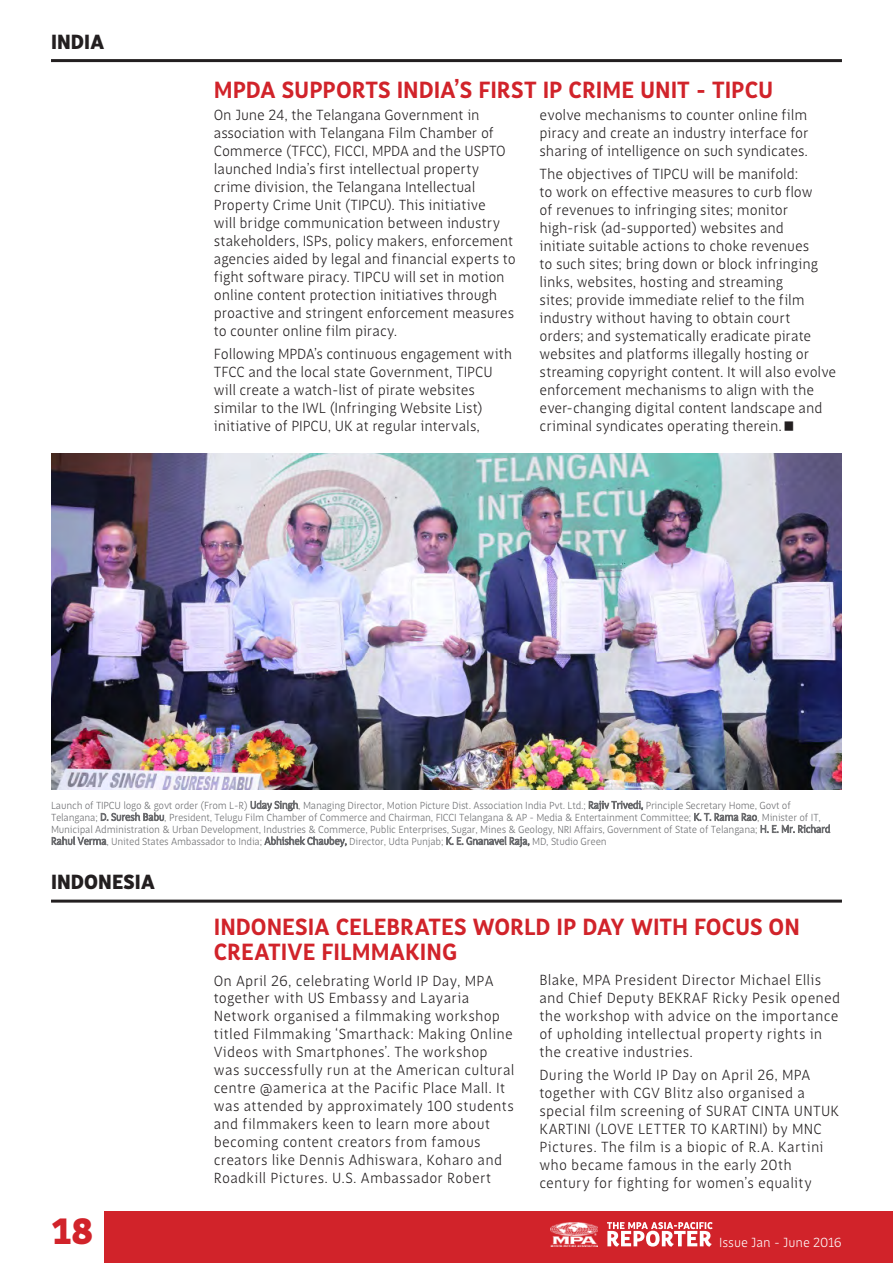
<style>
.page{position:relative;width:893px;height:1263px;background:#fff}
.page>*{position:absolute;margin:0;border:0;box-sizing:border-box;transform-origin:0 0}
.t1{font:900 37.5px "Saya FY";color:#d1232a}
.t2{font:700 24px/25.5px "Saya FY";color:#d1232a}
.t3{font:900 21px "Saya FY";color:#231f20}
.t4{font:300 15px/18px "Saya FY";color:#231f20}
.t5{font:300 13.5px "Saya FY";letter-spacing:-.005em;color:#fff}
.t6{font:300 10.5px/12px "Saya FY";letter-spacing:-.02em;color:#6c6d70}
.s1{font-size:16.5px}
</style>
<div class="page">
<img style="left:51px;top:453px;width:791px;height:336px">
<hr style="left:51px;top:59px;width:791px;height:3px;background:#231f20">
<hr style="left:51px;top:899px;width:791px;height:3px;background:#231f20">
<div style="left:105px;top:1212px;width:788px;height:51px;background:#d1232a"></div>
<img style="left:550px;top:1222px;width:48px;height:24px">
<svg style="left:607px;top:1222px;width:106px;height:24px"></svg>
<h3 class="t3" style="left:51px;top:28px;width:55px">INDIA</h3>
<h2 class="t2" style="left:214px;top:77px;width:561px">MPDA SUPPORTS INDIA’S FIRST IP CRIME UNIT - TIPCU</h2>
<p class="t4" style="left:214px;top:106px;width:303px">On June 24, the Telangana Government in association with Telangana Film Chamber of Commerce (TFCC), FICCI, MPDA and the USPTO launched India’s first intellectual property crime division, the Telangana Intellectual Property Crime Unit (TIPCU). This initiative<br>will bridge communication between industry stakeholders, ISPs, policy makers, enforcement agencies aided by legal and financial experts to fight software piracy. TIPCU will set in motion online content protection initiatives through proactive and stringent enforcement measures to counter online film piracy.</p>
<p class="t4" style="left:214px;top:344px;width:300px">Following MPDA’s continuous engagement with TFCC and the local state Government, TIPCU will create a watch-list of pirate websites similar to the IWL (Infringing Website List) initiative of PIPCU, UK at regular intervals,</p>
<p class="t4" style="left:540px;top:106px;width:270px;text-align:justify">evolve mechanisms to counter online film piracy and create an industry interface for sharing of intelligence on such syndicates.</p>
<p class="t4" style="left:540px;top:164px;width:298px">The objectives of TIPCU will be manifold:<br>to work on effective measures to curb flow<br>of revenues to infringing sites; monitor high-risk (ad-supported) websites and<br>initiate suitable actions to choke revenues<br>to such sites; bring down or block infringing links, websites, hosting and streaming<br>sites; provide immediate relief to the film industry without having to obtain court orders; and systematically eradicate pirate websites and platforms illegally hosting or streaming copyright content. It will also evolve enforcement mechanisms to align with the ever-changing digital content landscape and criminal syndicates operating therein<span class="s1">.</span></p>
<p class="t6" style="left:51px;top:799px;width:781px">Launch of TIPCU logo &amp; govt order (From L-R) Uday Singh, Managing Director, Motion Picture Dist. Association India Pvt. Ltd.; Rajiv Trivedi, Principle Secretary Home, Govt of Telangana; D. Suresh Babu, President, Telugu Film Chamber of Commerce and Chairman, FICCI Telangana &amp; AP - Media &amp; Entertainment Committee; K. T. Rama Rao, Minister of IT, Municipal Administration &amp; Urban Development, Industries &amp; Commerce, Public Enterprises, Sugar, Mines &amp; Geology, NRI Affairs, Government of State of Telangana; H. E. Mr. Richard Rahul Verma, United States Ambassador to India; Abhishek Chaubey, Director, Udta Punjab; K. E. Gnanavel Raja, MD, Studio Green</p>
<h3 class="t3" style="left:51px;top:869px;width:106px">INDONESIA</h3>
<h1 class="t1" style="left:51px;top:1208px;width:44px">18</h1>
<h2 class="t2" style="left:214px;top:913px;width:588px">INDONESIA CELEBRATES WORLD IP DAY WITH FOCUS ON<br>CREATIVE FILMMAKING</h2>
<p class="t4" style="left:214px;top:971px;width:302px">On April 26, celebrating World IP Day, MPA together with US Embassy and Layaria Network organised a filmmaking workshop titled Filmmaking ‘Smarthack: Making Online Videos with Smartphones’. The workshop was successfully run at the American cultural centre @america at the Pacific Place Mall. It was attended by approximately 100 students and filmmakers keen to learn more about becoming content creators from famous creators like Dennis Adhiswara, Koharo and Roadkill Pictures. U.S. Ambassador Robert</p>
<p class="t4" style="left:539px;top:971px;width:302px">Blake, MPA President Director Michael Ellis and Chief Deputy BEKRAF Ricky Pesik opened the workshop with advice on the importance of upholding intellectual property rights in the creative industries.</p>
<p class="t4" style="left:539px;top:1065px;width:301px">During the World IP Day on April 26, MPA together with CGV Blitz also organised a special film screening of SURAT CINTA UNTUK KARTINI (LOVE LETTER TO KARTINI) by MNC Pictures. The film is a biopic of R.A. Kartini who became famous in the early 20th century for fighting for women’s equality</p>
<p class="t5" style="left:719px;top:1234px;width:124px">Issue Jan - June 2016</p>
</div>
